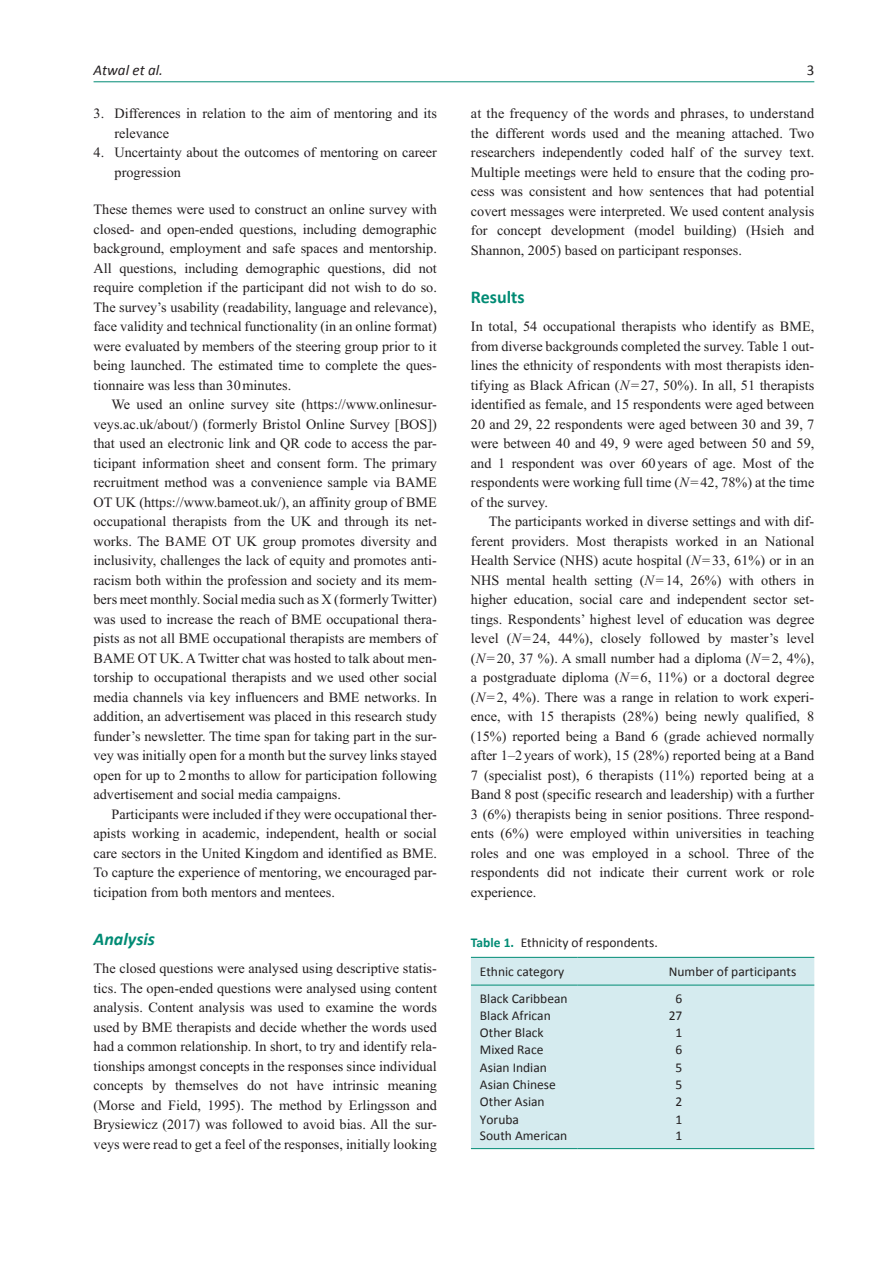
<style>
.page{position:relative;width:893px;height:1263px;background:#fff}
.page>*{position:absolute;margin:0;border:0;box-sizing:border-box;transform-origin:0 0}
.t1{font:italic 700 18px "Calibri";color:#008b74}
.t2{font:700 18px "Calibri";color:#008b74}
.t3{font:italic 15px "Calibri";color:#231f20}
.t4{font:15px "Calibri";color:#231f20}
.t5{font:14.25px/19.5px "Times New Roman";color:#231f20;text-align:justify}
.t6{font:13.5px/28.8px "Calibri";color:#231f20}
.s1{font-style:italic}
.s2{font-weight:700;color:#008b74}
</style>
<div class="page">
<hr style="left:94px;top:81px;width:720px;height:1px;background:#008b74">
<div style="left:471px;top:958px;width:343px;height:190px;background:#d5ebef"></div>
<hr style="left:471px;top:957px;width:106px;height:1px;background:#008b74">
<hr style="left:471px;top:985px;width:106px;height:1px;background:#008b74">
<hr style="left:577px;top:957px;width:237px;height:1px;background:#008b74">
<hr style="left:577px;top:985px;width:237px;height:1px;background:#008b74">
<hr style="left:471px;top:1148px;width:106px;height:1px;background:#008b74">
<hr style="left:577px;top:1148px;width:237px;height:1px;background:#008b74">
<p class="t3" style="left:94px;top:60px;width:71px">Atwal et al.</p>
<p class="t4" style="left:807px;top:61px;width:9px">3</p>
<p class="t5" style="left:115px;top:104px;width:324px;text-indent:-21px">3. Differences in relation to the aim of mentoring and its relevance</p>
<p class="t5" style="left:115px;top:143px;width:324px;text-indent:-21px">4. Uncertainty about the outcomes of mentoring on career progression</p>
<p class="t5" style="left:94px;top:200px;width:345px">These themes were used to construct an online survey with closed- and open-ended questions, including demographic background, employment and safe spaces and mentorship.<br>All questions, including demographic questions, did not require completion if the participant did not wish to do so.<br>The survey’s usability (readability, language and relevance), face validity and technical functionality (in an online format) were evaluated by members of the steering group prior to it being launched. The estimated time to complete the ques&shy;tionnaire was less than 30minutes.</p>
<p class="t5" style="left:94px;top:395px;width:345px;text-indent:18px">We used an online survey site (https://www.onlinesur&shy;veys.ac.uk/about/) (formerly Bristol Online Survey [BOS]) that used an electronic link and QR code to access the par&shy;ticipant information sheet and consent form. The primary recruitment method was a convenience sample via BAME OT UK (https://www.bameot.uk/), an affinity group of BME occupational therapists from the UK and through its net&shy;works. The BAME OT UK group promotes diversity and inclusivity, challenges the lack of equity and promotes anti&shy;racism both within the profession and society and its mem&shy;bers meet monthly. Social media such as X (formerly Twitter) was used to increase the reach of BME occupational thera&shy;pists as not all BME occupational therapists are members of BAME OT UK. A Twitter chat was hosted to talk about men&shy;torship to occupational therapists and we used other social media channels via key influencers and BME networks. In addition, an advertisement was placed in this research study funder’s newsletter. The time span for taking part in the sur&shy;vey was initially open for a month but the survey links stayed open for up to 2months to allow for participation following advertisement and social media campaigns.</p>
<p class="t5" style="left:94px;top:804px;width:345px;text-indent:18px">Participants were included if they were occupational ther&shy;apists working in academic, independent, health or social care sectors in the United Kingdom and identified as BME.<br>To capture the experience of mentoring, we encouraged par&shy;ticipation from both mentors and mentees.</p>
<p class="t1" style="left:94px;top:927px;width:63px">Analysis</p>
<p class="t5" style="left:94px;top:959px;width:345px">The closed questions were analysed using descriptive statis&shy;tics. The open-ended questions were analysed using content analysis. Content analysis was used to examine the words used by BME therapists and decide whether the words used had a common relationship. In short, to try and identify rela&shy;tionships amongst concepts in the responses since individual concepts by themselves do not have intrinsic meaning (Morse and Field, 1995). The method by Erlingsson and Brysiewicz (2017) was followed to avoid bias. All the sur&shy;veys were read to get a feel of the responses, initially looking</p>
<p class="t5" style="left:471px;top:104px;width:345px">at the frequency of the words and phrases, to understand the different words used and the meaning attached. Two researchers independently coded half of the survey text.<br>Multiple meetings were held to ensure that the coding pro&shy;cess was consistent and how sentences that had potential covert messages were interpreted. We used content analysis for concept development (model building) (Hsieh and Shannon, 2005) based on participant responses.</p>
<p class="t2" style="left:471px;top:285px;width:55px">Results</p>
<p class="t5" style="left:471px;top:317px;width:345px">In total, 54 occupational therapists who identify as BME, from diverse backgrounds completed the survey. Table 1 out&shy;lines the ethnicity of respondents with most therapists iden&shy;tifying as Black African (<span class="s1">N</span>=27, 50%). In all, 51 therapists identified as female, and 15 respondents were aged between 20 and 29, 22 respondents were aged between 30 and 39, 7 were between 40 and 49, 9 were aged between 50 and 59, and 1 respondent was over 60 years of age. Most of the respondents were working full time (<span class="s1">N</span>=42, 78%) at the time of the survey.</p>
<p class="t5" style="left:471px;top:512px;width:345px;text-indent:18px">The participants worked in diverse settings and with dif&shy;ferent providers. Most therapists worked in an National Health Service (NHS) acute hospital (<span class="s1">N</span>=33, 61%) or in an NHS mental health setting (<span class="s1">N</span>=14, 26%) with others in higher education, social care and independent sector set&shy;tings. Respondents’ highest level of education was degree level (<span class="s1">N</span>=24, 44%), closely followed by master’s level (<span class="s1">N</span>=20, 37 %). A small number had a diploma (<span class="s1">N</span>=2, 4%), a postgraduate diploma (<span class="s1">N</span>=6, 11%) or a doctoral degree (<span class="s1">N</span>=2, 4%). There was a range in relation to work experi&shy;ence, with 15 therapists (28%) being newly qualified, 8 (15%) reported being a Band 6 (grade achieved normally after 1–2years of work), 15 (28%) reported being at a Band 7 (specialist post), 6 therapists (11%) reported being at a Band 8 post (specific research and leadership) with a further 3 (6%) therapists being in senior positions. Three respond&shy;ents (6%) were employed within universities in teaching roles and one was employed in a school. Three of the respondents did not indicate their current work or role experience.</p>
<p class="t6" style="left:480px;top:928px;width:179px;text-indent:-9px"><span class="s2">Table 1.</span> Ethnicity of respondents.<br>Ethnic category</p>
<p class="t6" style="left:669px;top:957px;width:129px">Number of participants</p>
<p class="t6" style="left:480px;top:984px;width:89px">Black Caribbean</p>
<p class="t6" style="left:676px;top:984px;width:8px">6</p>
<p class="t6" style="left:480px;top:1001px;width:72px">Black African</p>
<p class="t6" style="left:669px;top:1001px;width:15px">27</p>
<p class="t6" style="left:480px;top:1018px;width:65px">Other Black</p>
<p class="t6" style="left:676px;top:1018px;width:8px">1</p>
<p class="t6" style="left:480px;top:1036px;width:65px">Mixed Race</p>
<p class="t6" style="left:676px;top:1036px;width:8px">6</p>
<p class="t6" style="left:480px;top:1053px;width:69px">Asian Indian</p>
<p class="t6" style="left:676px;top:1053px;width:8px">5</p>
<p class="t6" style="left:480px;top:1070px;width:77px">Asian Chinese</p>
<p class="t6" style="left:676px;top:1070px;width:8px">5</p>
<p class="t6" style="left:480px;top:1087px;width:66px">Other Asian</p>
<p class="t6" style="left:676px;top:1087px;width:8px">2</p>
<p class="t6" style="left:480px;top:1105px;width:41px">Yoruba</p>
<p class="t6" style="left:676px;top:1105px;width:8px">1</p>
<p class="t6" style="left:480px;top:1121px;width:89px">South American</p>
<p class="t6" style="left:676px;top:1121px;width:8px">1</p>
</div>
